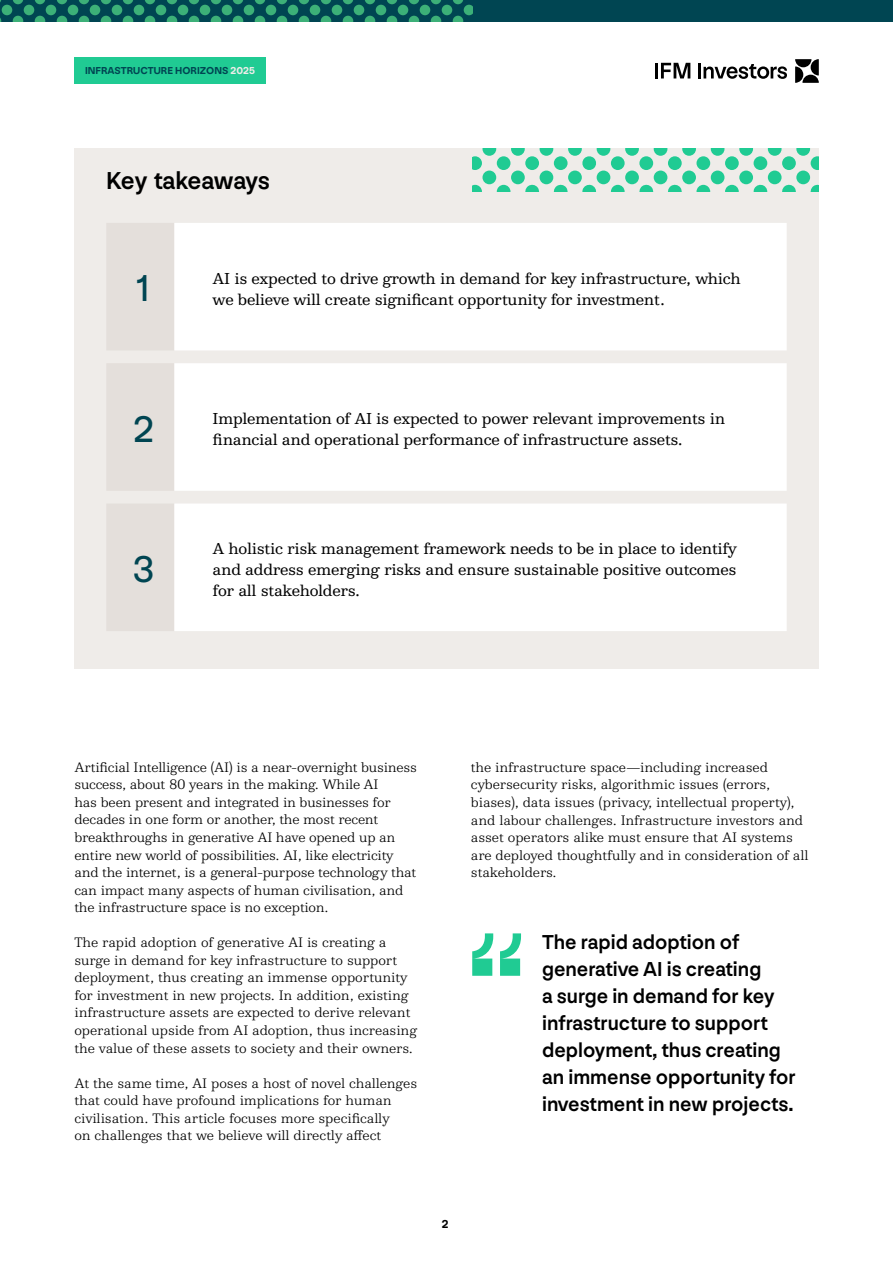
<style>
.page{position:relative;width:893px;height:1263px;background:#fff}
.page>*{position:absolute;margin:0;border:0;box-sizing:border-box;transform-origin:0 0}
.t1{font:39px "NN Nouvelle Grotesk STD";color:#004552}
.t2{font:500 25.5px "NN Nouvelle Grotesk STD";letter-spacing:-.015em;color:#000}
.t3{font:500 21px/27px "NN Nouvelle Grotesk STD";color:#000}
.t4{font:16.5px/21px "NN Colroy STD";letter-spacing:-.02em;color:#000}
.t5{font:300 14.25px/17.5px "NN Colroy STD";letter-spacing:-.01em;color:#000}
.t6{font:700 12px "NN Nouvelle Grotesk STD";color:#000}
.t7{font:700 10.5px "NN Nouvelle Grotesk STD";letter-spacing:.005em;color:#004552}
.s1{color:#efece9}
</style>
<div class="page">
<svg style="left:472px;top:933px;width:49px;height:43px"></svg>
<div style="left:74px;top:149px;width:745px;height:520px;background:#efece9"></div>
<div style="left:668px;top:156px;width:14px;height:14px;background:#20cb93;border-radius:50%"></div>
<div style="left:639px;top:156px;width:14px;height:14px;background:#20cb93;border-radius:50%"></div>
<div style="left:754px;top:156px;width:13px;height:14px;background:#20cb93;border-radius:50%"></div>
<div style="left:525px;top:156px;width:14px;height:14px;background:#20cb93;border-radius:50%"></div>
<div style="left:554px;top:156px;width:14px;height:14px;background:#20cb93;border-radius:50%"></div>
<div style="left:482px;top:171px;width:14px;height:13px;background:#20cb93;border-radius:50%"></div>
<div style="left:782px;top:156px;width:14px;height:14px;background:#20cb93;border-radius:50%"></div>
<div style="left:540px;top:171px;width:13px;height:13px;background:#20cb93;border-radius:50%"></div>
<div style="left:625px;top:171px;width:14px;height:13px;background:#20cb93;border-radius:50%"></div>
<div style="left:568px;top:171px;width:14px;height:13px;background:#20cb93;border-radius:50%"></div>
<div style="left:597px;top:171px;width:13px;height:13px;background:#20cb93;border-radius:50%"></div>
<div style="left:511px;top:171px;width:14px;height:13px;background:#20cb93;border-radius:50%"></div>
<svg style="left:711px;top:149px;width:13px;height:7px"></svg>
<svg style="left:739px;top:149px;width:14px;height:7px"></svg>
<svg style="left:796px;top:149px;width:23px;height:21px"></svg>
<svg style="left:768px;top:149px;width:14px;height:7px"></svg>
<svg style="left:511px;top:149px;width:14px;height:7px"></svg>
<svg style="left:540px;top:149px;width:13px;height:7px"></svg>
<svg style="left:568px;top:149px;width:42px;height:22px"></svg>
<svg style="left:654px;top:149px;width:13px;height:7px"></svg>
<svg style="left:682px;top:149px;width:14px;height:7px"></svg>
<svg style="left:625px;top:149px;width:14px;height:7px"></svg>
<div style="left:654px;top:171px;width:13px;height:13px;background:#20cb93;border-radius:50%"></div>
<svg style="left:582px;top:184px;width:15px;height:8px"></svg>
<svg style="left:553px;top:184px;width:15px;height:8px"></svg>
<svg style="left:525px;top:184px;width:15px;height:8px"></svg>
<div style="left:768px;top:171px;width:14px;height:13px;background:#20cb93;border-radius:50%"></div>
<div style="left:739px;top:171px;width:14px;height:13px;background:#20cb93;border-radius:50%"></div>
<div style="left:711px;top:171px;width:13px;height:13px;background:#20cb93;border-radius:50%"></div>
<div style="left:796px;top:171px;width:14px;height:13px;background:#20cb93;border-radius:50%"></div>
<svg style="left:810px;top:184px;width:9px;height:8px"></svg>
<svg style="left:753px;top:184px;width:15px;height:8px"></svg>
<svg style="left:782px;top:184px;width:14px;height:8px"></svg>
<svg style="left:668px;top:184px;width:14px;height:8px"></svg>
<svg style="left:639px;top:184px;width:15px;height:8px"></svg>
<div style="left:725px;top:156px;width:14px;height:14px;background:#20cb93;border-radius:7px"></div>
<svg style="left:725px;top:185px;width:14px;height:7px"></svg>
<div style="left:696px;top:156px;width:14px;height:14px;background:#20cb93;border-radius:7px"></div>
<svg style="left:696px;top:185px;width:14px;height:7px"></svg>
<div style="left:611px;top:156px;width:14px;height:14px;background:#20cb93;border-radius:7px"></div>
<svg style="left:611px;top:185px;width:14px;height:7px"></svg>
<div style="left:682px;top:171px;width:14px;height:13px;background:#20cb93;border-radius:50%"></div>
<svg style="left:472px;top:149px;width:24px;height:21px"></svg>
<svg style="left:472px;top:185px;width:10px;height:7px"></svg>
<div style="left:497px;top:156px;width:13px;height:14px;background:#20cb93;border-radius:7px"></div>
<svg style="left:497px;top:185px;width:13px;height:7px"></svg>
<div style="left:107px;top:223px;width:67px;height:408px;background:#e4dfdb"></div>
<div style="left:174px;top:223px;width:613px;height:408px;background:#fff"></div>
<hr style="left:698px;top:63px;width:3px;height:15px;background:#000">
<svg style="left:703px;top:64px;width:84px;height:15px"></svg>
<hr style="left:655px;top:63px;width:3px;height:15px;background:#000">
<svg style="left:661px;top:63px;width:29px;height:15px"></svg>
<svg style="left:795px;top:59px;width:24px;height:24px"></svg>
<div style="left:0;top:0;width:893px;height:22px;background:#004552"></div>
<svg style="left:1px;top:0;width:471px;height:22px"></svg>
<div style="left:74px;top:57px;width:192px;height:26px;background:#20cb93"></div>
<p class="t7" style="left:85px;top:64px;width:172px">INFRASTRUCTURE HORIZONS <span class="s1">2025</span></p>
<h2 class="t2" style="left:106px;top:165px;width:165px">Key takeaways</h2>
<h1 class="t1" style="left:137px;top:265px;width:16px">1</h1>
<p class="t4" style="left:213px;top:267px;width:530px">AI is expected to drive growth in demand for key infrastructure, which we believe will create significant opportunity for investment.</p>
<h1 class="t1" style="left:133px;top:405px;width:23px">2</h1>
<p class="t4" style="left:213px;top:408px;width:514px">Implementation of AI is expected to power relevant improvements in financial and operational performance of infrastructure assets.</p>
<h1 class="t1" style="left:133px;top:546px;width:23px">3</h1>
<p class="t4" style="left:213px;top:538px;width:526px;text-align:justify">A holistic risk management framework needs to be in place to identify and address emerging risks and ensure sustainable positive outcomes for all stakeholders.</p>
<p class="t5" style="left:74px;top:758px;width:344px">Artificial Intelligence (AI) is a near-overnight business success, about 80 years in the making. While AI<br>has been present and integrated in businesses for decades in one form or another, the most recent breakthroughs in generative AI have opened up an entire new world of possibilities. AI, like electricity and the internet, is a general-purpose technology that can impact many aspects of human civilisation, and the infrastructure space is no exception.</p>
<p class="t5" style="left:74px;top:933px;width:344px">The rapid adoption of generative AI is creating a surge in demand for key infrastructure to support deployment, thus creating an immense opportunity for investment in new projects. In addition, existing infrastructure assets are expected to derive relevant operational upside from AI adoption, thus increasing the value of these assets to society and their owners.</p>
<p class="t5" style="left:74px;top:1074px;width:344px">At the same time, AI poses a host of novel challenges that could have profound implications for human civilisation. This article focuses more specifically<br>on challenges that we believe will directly affect</p>
<p class="t5" style="left:471px;top:758px;width:339px">the infrastructure space—including increased cybersecurity risks, algorithmic issues (errors, biases), data issues (privacy, intellectual property), and labour challenges. Infrastructure investors and asset operators alike must ensure that AI systems are deployed thoughtfully and in consideration of all stakeholders.</p>
<h3 class="t3" style="left:542px;top:929px;width:255px">The rapid adoption of generative AI is creating<br>a surge in demand for key infrastructure to support deployment, thus creating an immense opportunity for investment in new projects.</h3>
<p class="t6" style="left:442px;top:1217px;width:8px">2</p>
</div>
